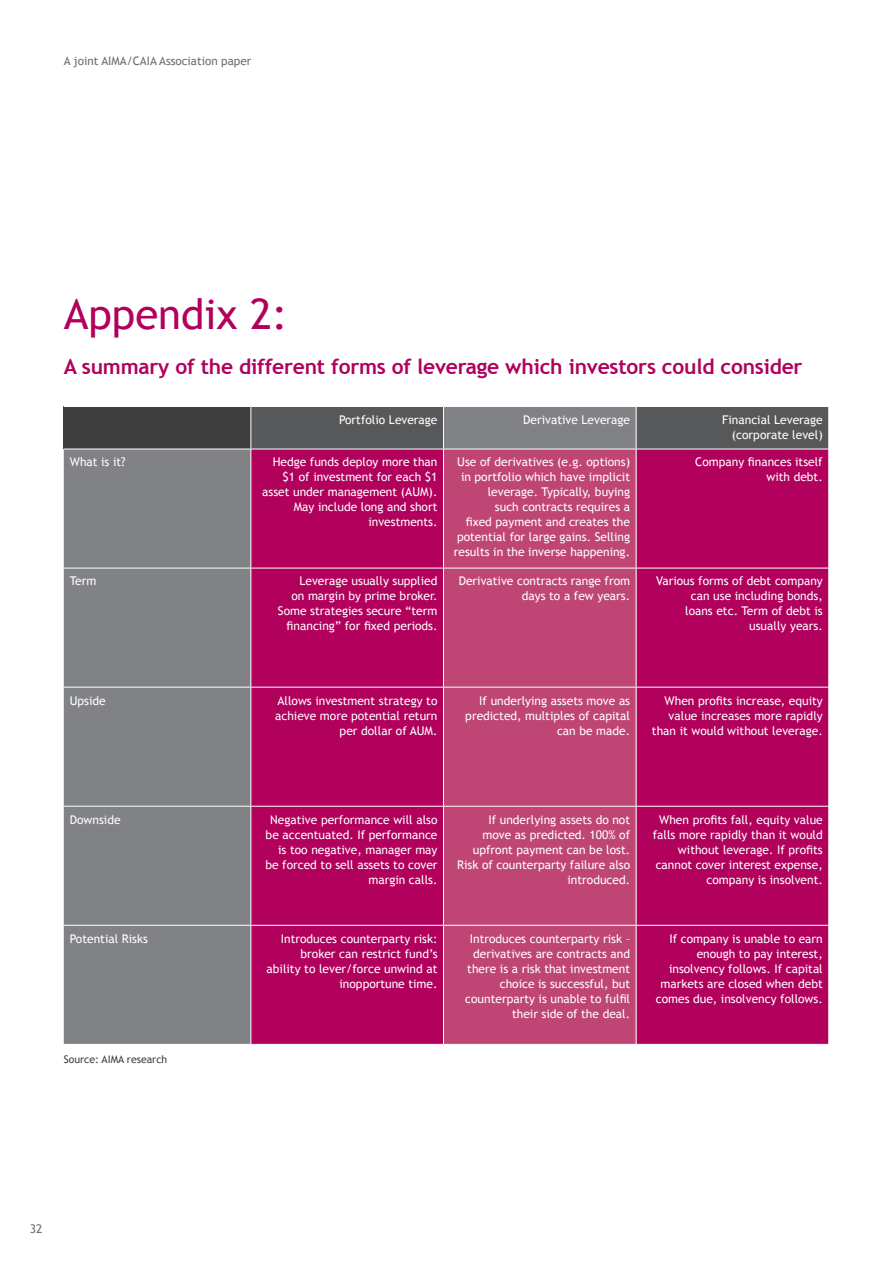
<style>
.page{position:relative;width:893px;height:1263px;background:#fff}
.page>*{position:absolute;margin:0;border:0;box-sizing:border-box;transform-origin:0 0}
.t1{font:42px "Trebuchet MS";color:#b1015c}
.t2{font:700 21px "Trebuchet MS";letter-spacing:-.01em;color:#b1015c}
.t3{font:12px/15px "Trebuchet MS";color:#fff;text-align:right}
.t4{font:12px "Trebuchet MS";color:#6c6d70}
.t5{font:11.7px "Trebuchet MS";color:#6c6d70}
.t6{font:10.5px "Trebuchet MS";color:#3e3e3f}
</style>
<div class="page">
<div style="left:64px;top:406px;width:187px;height:43px;background:#3e3e3f"></div>
<div style="left:251px;top:407px;width:577px;height:42px;background:#57585a"></div>
<div style="left:443px;top:406px;width:193px;height:43px;background:#808285"></div>
<div style="left:64px;top:450px;width:186px;height:594px;background:#808285"></div>
<div style="left:251px;top:450px;width:577px;height:594px;background:#b1015c"></div>
<div style="left:444px;top:450px;width:192px;height:594px;background:#bf4575"></div>
<hr style="left:250px;top:406px;width:193px;height:1px;background:#fff">
<hr style="left:250px;top:407px;width:1px;height:42px;background:#fff">
<hr style="left:443px;top:406px;width:193px;height:1px;background:#fff">
<hr style="left:443px;top:407px;width:1px;height:42px;background:#fff">
<hr style="left:636px;top:407px;width:1px;height:42px;background:#fff">
<hr style="left:443px;top:449px;width:1px;height:119px;background:#fff">
<hr style="left:636px;top:449px;width:1px;height:119px;background:#fff">
<hr style="left:64px;top:568px;width:187px;height:1px;background:#fff">
<hr style="left:251px;top:568px;width:192px;height:1px;background:#fff">
<hr style="left:443px;top:568px;width:193px;height:1px;background:#fff">
<hr style="left:443px;top:568px;width:1px;height:119px;background:#fff">
<hr style="left:636px;top:568px;width:193px;height:1px;background:#fff">
<hr style="left:636px;top:568px;width:1px;height:119px;background:#fff">
<hr style="left:64px;top:687px;width:187px;height:1px;background:#fff">
<hr style="left:251px;top:687px;width:192px;height:1px;background:#fff">
<hr style="left:443px;top:687px;width:193px;height:1px;background:#fff">
<hr style="left:443px;top:687px;width:1px;height:119px;background:#fff">
<hr style="left:636px;top:687px;width:193px;height:1px;background:#fff">
<hr style="left:636px;top:687px;width:1px;height:119px;background:#fff">
<hr style="left:64px;top:806px;width:187px;height:1px;background:#fff">
<hr style="left:443px;top:806px;width:1px;height:119px;background:#fff">
<hr style="left:636px;top:806px;width:1px;height:119px;background:#fff">
<hr style="left:64px;top:925px;width:187px;height:1px;background:#fff">
<hr style="left:443px;top:926px;width:1px;height:118px;background:#fff">
<hr style="left:636px;top:926px;width:1px;height:118px;background:#fff">
<hr style="left:64px;top:406px;width:186px;height:1px;background:#fff">
<hr style="left:251px;top:806px;width:192px;height:1px;background:#fff">
<hr style="left:443px;top:806px;width:193px;height:1px;background:#fff">
<hr style="left:636px;top:806px;width:192px;height:1px;background:#fff">
<hr style="left:251px;top:925px;width:192px;height:1px;background:#fff">
<hr style="left:443px;top:925px;width:193px;height:1px;background:#fff">
<hr style="left:636px;top:925px;width:192px;height:1px;background:#fff">
<p class="t5" style="left:64px;top:54px;width:189px">A joint AIMA/CAIA Association paper</p>
<h1 class="t1" style="left:64px;top:289px;width:225px">Appendix 2:</h1>
<h2 class="t2" style="left:64px;top:353px;width:740px">A summary of the different forms of leverage which investors could consider</h2>
<p class="t3" style="left:339px;top:412px;width:100px">Portfolio Leverage</p>
<p class="t3" style="left:523px;top:412px;width:108px">Derivative Leverage</p>
<p class="t3" style="left:722px;top:412px;width:102px">Financial Leverage (corporate level)</p>
<p class="t3" style="left:70px;top:455px;width:57px">What is it?</p>
<p class="t3" style="left:262px;top:455px;width:177px">Hedge funds deploy more than $1 of investment for each $1 asset under management (AUM).<br>May include long and short investments.</p>
<p class="t3" style="left:454px;top:455px;width:178px">Use of derivatives (e.g. options) in portfolio which have implicit leverage. Typically, buying<br>such contracts requires a<br>fixed payment and creates the potential for large gains. Selling results in the inverse happening.</p>
<p class="t3" style="left:695px;top:455px;width:129px">Company finances itself with debt.</p>
<p class="t3" style="left:70px;top:574px;width:28px">Term</p>
<p class="t3" style="left:278px;top:574px;width:161px">Leverage usually supplied<br>on margin by prime broker.<br>Some strategies secure “term financing” for fixed periods.</p>
<p class="t3" style="left:459px;top:574px;width:173px">Derivative contracts range from days to a few years.</p>
<p class="t3" style="left:656px;top:574px;width:168px">Various forms of debt company can use including bonds,<br>loans etc. Term of debt is usually years.</p>
<p class="t3" style="left:70px;top:693px;width:37px">Upside</p>
<p class="t3" style="left:275px;top:693px;width:164px">Allows investment strategy to achieve more potential return per dollar of AUM.</p>
<p class="t3" style="left:465px;top:693px;width:166px">If underlying assets move as predicted, multiples of capital can be made.</p>
<p class="t3" style="left:652px;top:693px;width:172px">When profits increase, equity value increases more rapidly than it would without leverage.</p>
<p class="t3" style="left:70px;top:812px;width:52px">Downside</p>
<p class="t3" style="left:265px;top:812px;width:174px">Negative performance will also be accentuated. If performance is too negative, manager may be forced to sell assets to cover margin calls.</p>
<p class="t3" style="left:457px;top:812px;width:175px">If underlying assets do not move as predicted. 100% of upfront payment can be lost.<br>Risk of counterparty failure also introduced.</p>
<p class="t3" style="left:653px;top:812px;width:172px">When profits fall, equity value falls more rapidly than it would without leverage. If profits cannot cover interest expense, company is insolvent.</p>
<p class="t3" style="left:70px;top:931px;width:80px">Potential Risks</p>
<p class="t3" style="left:267px;top:931px;width:172px">Introduces counterparty risk: broker can restrict fund’s ability to lever/force unwind at inopportune time.</p>
<p class="t3" style="left:465px;top:931px;width:166px">Introduces counterparty risk – derivatives are contracts and there is a risk that investment choice is successful, but counterparty is unable to fulfil their side of the deal.</p>
<p class="t3" style="left:656px;top:931px;width:169px">If company is unable to earn enough to pay interest, insolvency follows. If capital markets are closed when debt comes due, insolvency follows.</p>
<p class="t6" style="left:64px;top:1053px;width:105px">Source: AIMA research</p>
<p class="t4" style="left:30px;top:1222px;width:14px">32</p>
</div>
